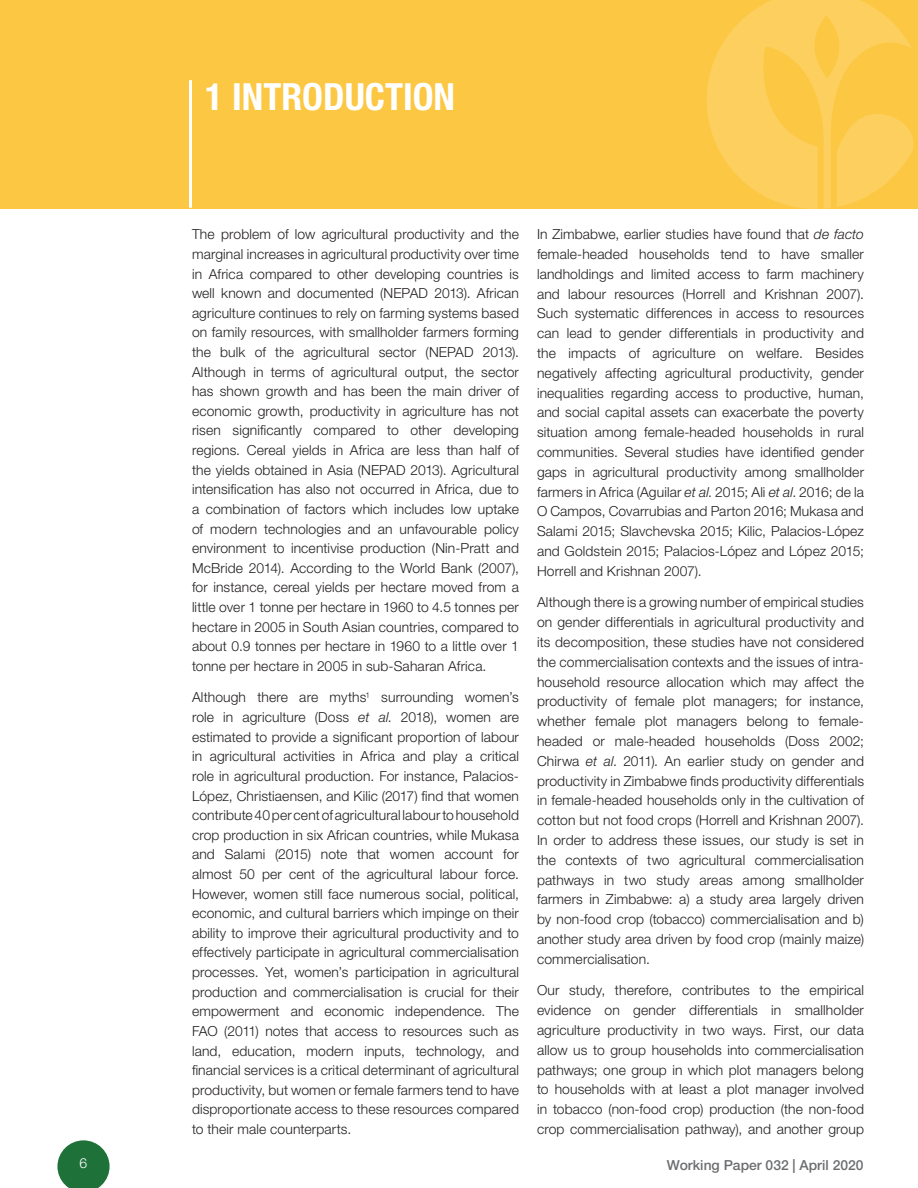
<style>
.page{position:relative;width:918px;height:1188px;background:#fff}
.page>*{position:absolute;margin:0;border:0;box-sizing:border-box;transform-origin:0 0}
.Chapter_title{font:700 condensed 37.5px "Helvetica Neue LT Std";color:#fff}
.t1{font:300 13.8px/19.6px "Helvetica Neue LT Std";letter-spacing:.01em;color:#231f20;text-align:justify}
.t2{font:500 13.8px "Helvetica Neue LT Std";color:#6c6d70}
.t3{font:300 13.8px "Helvetica Neue LT Std";color:#fff}
.s1{font-style:italic}
</style>
<div class="page">
<svg style="left:57px;top:1140px;width:53px;height:48px"></svg>
<div style="left:0;top:0;width:918px;height:209px;background:#fcc742"></div>
<svg style="left:707px;top:0;width:207px;height:209px"></svg>
<hr style="left:189px;top:80px;width:3px;height:128px;background:#fff">
<p class="Chapter_title" style="left:205px;top:74px;width:251px">1 INTRODUCTION</p>
<p class="t1" style="left:192px;top:224px;width:329px">The problem of low agricultural productivity and the marginal increases in agricultural productivity over time in Africa compared to other developing countries is well known and documented (NEPAD 2013). African agriculture continues to rely on farming systems based on family resources, with smallholder farmers forming the bulk of the agricultural sector (NEPAD 2013).<br>Although in terms of agricultural output, the sector has shown growth and has been the main driver of economic growth, productivity in agriculture has not risen significantly compared to other developing regions. Cereal yields in Africa are less than half of the yields obtained in Asia (NEPAD 2013). Agricultural intensification has also not occurred in Africa, due to a combination of factors which includes low uptake of modern technologies and an unfavourable policy environment to incentivise production (Nin-Pratt and McBride 2014). According to the World Bank (2007), for instance, cereal yields per hectare moved from a little over 1 tonne per hectare in 1960 to 4.5 tonnes per hectare in 2005 in South Asian countries, compared to about 0.9 tonnes per hectare in 1960 to a little over 1 tonne per hectare in 2005 in sub-Saharan Africa.</p>
<p class="t1" style="left:192px;top:687px;width:329px">Although there are myths<sup>1</sup> surrounding women’s role in agriculture (Doss <span class="s1">et al</span>. 2018), women are estimated to provide a significant proportion of labour in agricultural activities in Africa and play a critical role in agricultural production. For instance, Palacios-López, Christiaensen, and Kilic (2017) find that women contribute 40 per cent of agricultural labour to household crop production in six African countries, while Mukasa and Salami (2015) note that women account for almost 50 per cent of the agricultural labour force.<br>However, women still face numerous social, political, economic, and cultural barriers which impinge on their ability to improve their agricultural productivity and to effectively participate in agricultural commercialisation processes. Yet, women’s participation in agricultural production and commercialisation is crucial for their empowerment and economic independence. The FAO (2011) notes that access to resources such as land, education, modern inputs, technology, and financial services is a critical determinant of agricultural productivity, but women or female farmers tend to have disproportionate access to these resources compared to their male counterparts.</p>
<p class="t1" style="left:537px;top:224px;width:329px">In Zimbabwe, earlier studies have found that <span class="s1">de facto </span>female-headed households tend to have smaller landholdings and limited access to farm machinery and labour resources (Horrell and Krishnan 2007).<br>Such systematic differences in access to resources can lead to gender differentials in productivity and the impacts of agriculture on welfare. Besides negatively affecting agricultural productivity, gender inequalities regarding access to productive, human, and social capital assets can exacerbate the poverty situation among female-headed households in rural communities. Several studies have identified gender gaps in agricultural productivity among smallholder farmers in Africa (Aguilar <span class="s1">et al</span>. 2015; Ali <span class="s1">et al</span>. 2016; de la O Campos, Covarrubias and Parton 2016; Mukasa and Salami 2015; Slavchevska 2015; Kilic, Palacios-López and Goldstein 2015; Palacios-López and López 2015; Horrell and Krishnan 2007).</p>
<p class="t1" style="left:537px;top:592px;width:329px">Although there is a growing number of empirical studies on gender differentials in agricultural productivity and its decomposition, these studies have not considered the commercialisation contexts and the issues of intra&shy;household resource allocation which may affect the productivity of female plot managers; for instance, whether female plot managers belong to female&shy;headed or male-headed households (Doss 2002; Chirwa <span class="s1">et al</span>. 2011). An earlier study on gender and productivity in Zimbabwe finds productivity differentials in female-headed households only in the cultivation of cotton but not food crops (Horrell and Krishnan 2007).<br>In order to address these issues, our study is set in the contexts of two agricultural commercialisation pathways in two study areas among smallholder farmers in Zimbabwe: a) a study area largely driven by non-food crop (tobacco) commercialisation and b) another study area driven by food crop (mainly maize) commercialisation.</p>
<p class="t1" style="left:537px;top:980px;width:329px">Our study, therefore, contributes to the empirical evidence on gender differentials in smallholder agriculture productivity in two ways. First, our data allow us to group households into commercialisation pathways; one group in which plot managers belong to households with at least a plot manager involved in tobacco (non-food crop) production (the non-food crop commercialisation pathway), and another group</p>
<p class="t3" style="left:80px;top:1155px;width:9px">6</p>
<p class="t2" style="left:667px;top:1156px;width:198px">Working Paper 032 | April 2020</p>
</div>
